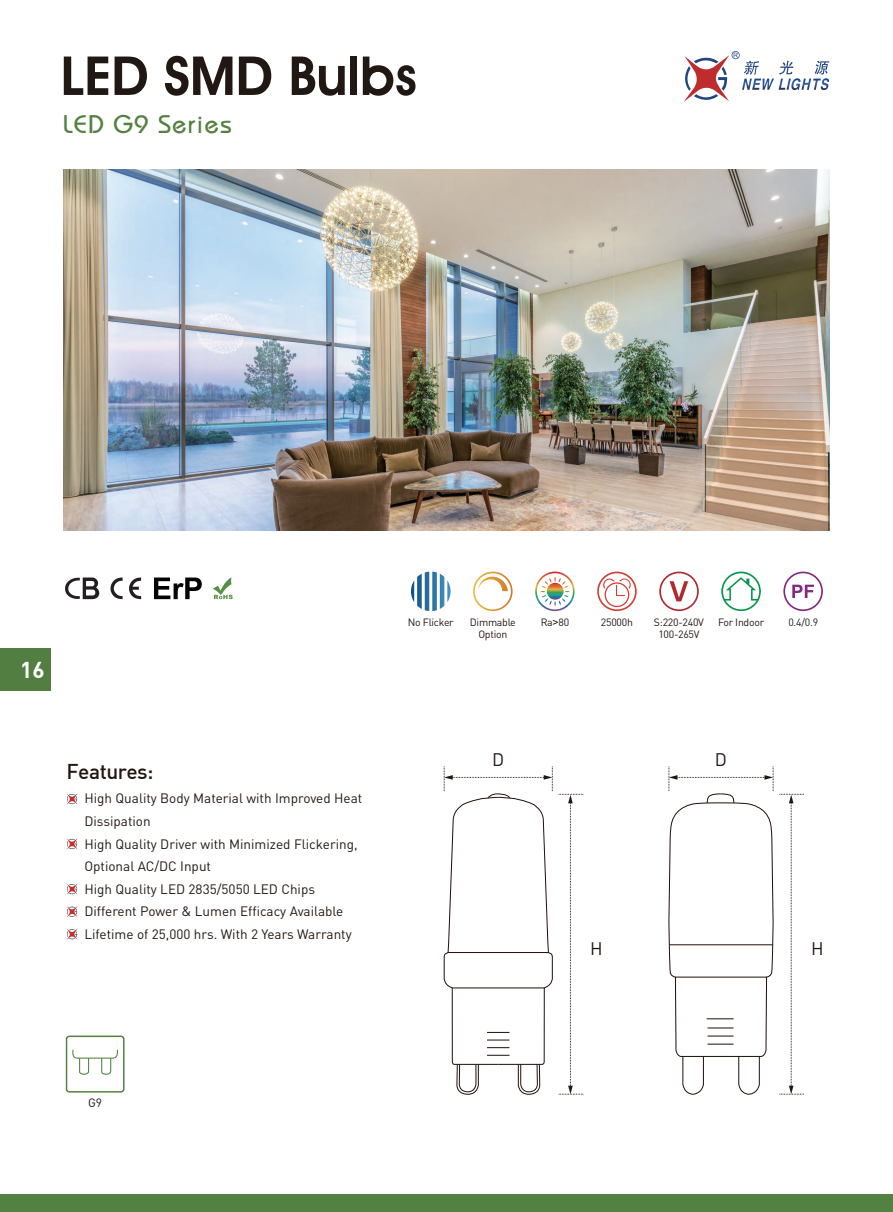
<style>
.page{position:relative;width:893px;height:1212px;background:#fff}
.page>*{position:absolute;margin:0;border:0;box-sizing:border-box;transform-origin:0 0}
.t1{font:600 54px "Avant Garde IT Cby BT";color:#211814}
.t2{font:25.5px "Bauhaus";letter-spacing:.05em;color:#538141}
.t3{font:700 22.5px "DIN";color:#fff}
.t4{font:500 21px "DIN";letter-spacing:-.025em;color:#211814}
.t5{font:18px "DIN";color:#211814}
.t6{font:13.5px/22.5px "DIN";color:#211814}
.t7{font:12px "DIN";color:#211814}
.t8{font:10.5px/12px "DIN";letter-spacing:-.025em;color:#211814;text-align:center}
.t9{font:10.5px/12px "DIN";letter-spacing:-.025em;color:#221613;text-align:center}
.t10{font:10.5px "DIN";color:#231f20}
.s1{font-family:"Arial"}
</style>
<div class="page">
<div style="left:0;top:1194px;width:893px;height:18px;background:#538141"></div>
<svg style="left:66px;top:793px;width:12px;height:12px"></svg>
<svg style="left:66px;top:838px;width:12px;height:12px"></svg>
<svg style="left:67px;top:906px;width:11px;height:11px"></svg>
<svg style="left:66px;top:883px;width:12px;height:12px"></svg>
<svg style="left:66px;top:928px;width:12px;height:12px"></svg>
<svg style="left:443px;top:766px;width:140px;height:329px"></svg>
<svg style="left:668px;top:766px;width:136px;height:329px"></svg>
<div style="left:66px;top:1035px;width:59px;height:57px;border:2px solid #538141;border-radius:3px"></div>
<svg style="left:72px;top:1049px;width:46px;height:26px"></svg>
<img style="left:66px;top:169px;width:761px;height:361px">
<svg style="left:683px;top:51px;width:144px;height:51px"></svg>
<svg style="left:213px;top:577px;width:20px;height:22px"></svg>
<svg style="left:66px;top:577px;width:33px;height:22px"></svg>
<svg style="left:110px;top:577px;width:31px;height:22px"></svg>
<svg style="left:154px;top:577px;width:48px;height:22px"></svg>
<svg style="left:597px;top:572px;width:40px;height:39px"></svg>
<svg style="left:473px;top:572px;width:40px;height:39px"></svg>
<svg style="left:411px;top:572px;width:40px;height:39px"></svg>
<svg style="left:659px;top:572px;width:40px;height:39px"></svg>
<svg style="left:535px;top:572px;width:40px;height:39px"></svg>
<svg style="left:721px;top:572px;width:40px;height:39px"></svg>
<svg style="left:783px;top:572px;width:40px;height:39px"></svg>
<div style="left:0;top:648px;width:51px;height:43px;background:#537e41"></div>
<h1 class="t1" style="left:61px;top:43px;width:358px">LED SMD Bulbs</h1>
<h2 class="t2" style="left:63px;top:108px;width:170px">LED G9 Series</h2>
<h3 class="t3" style="left:20px;top:655px;width:26px">16</h3>
<h3 class="t4" style="left:67px;top:758px;width:89px">Features:</h3>
<p class="t6" style="left:84px;top:787px;width:279px">High Quality Body Material with Improved Heat Dissipation<br>High Quality Driver with Minimized Flickering, Optional AC/DC Input<br>High Quality LED 2835/5050 LED Chips Different Power &amp; Lumen Efficacy Available Lifetime of 25,000 hrs. With 2 Years Warranty</p>
<p class="t9" style="left:408px;top:616px;width:47px">No Flicker</p>
<p class="t9" style="left:470px;top:616px;width:48px">Dimmable<br>Option</p>
<p class="t8" style="left:541px;top:616px;width:30px">Ra<span class="s1">&gt;</span>80</p>
<p class="t8" style="left:601px;top:616px;width:33px">25000h</p>
<p class="t8" style="left:654px;top:616px;width:52px">S:220-240V<br>100-265V</p>
<p class="t8" style="left:718px;top:616px;width:48px">For Indoor</p>
<p class="t10" style="left:788px;top:616px;width:31px">0.4/0.9</p>
<h3 class="t5" style="left:492px;top:748px;width:14px">D</h3>
<h3 class="t5" style="left:590px;top:937px;width:14px">H</h3>
<h3 class="t5" style="left:715px;top:748px;width:14px">D</h3>
<h3 class="t5" style="left:811px;top:937px;width:14px">H</h3>
<p class="t7" style="left:88px;top:1095px;width:16px">G9</p>
</div>
